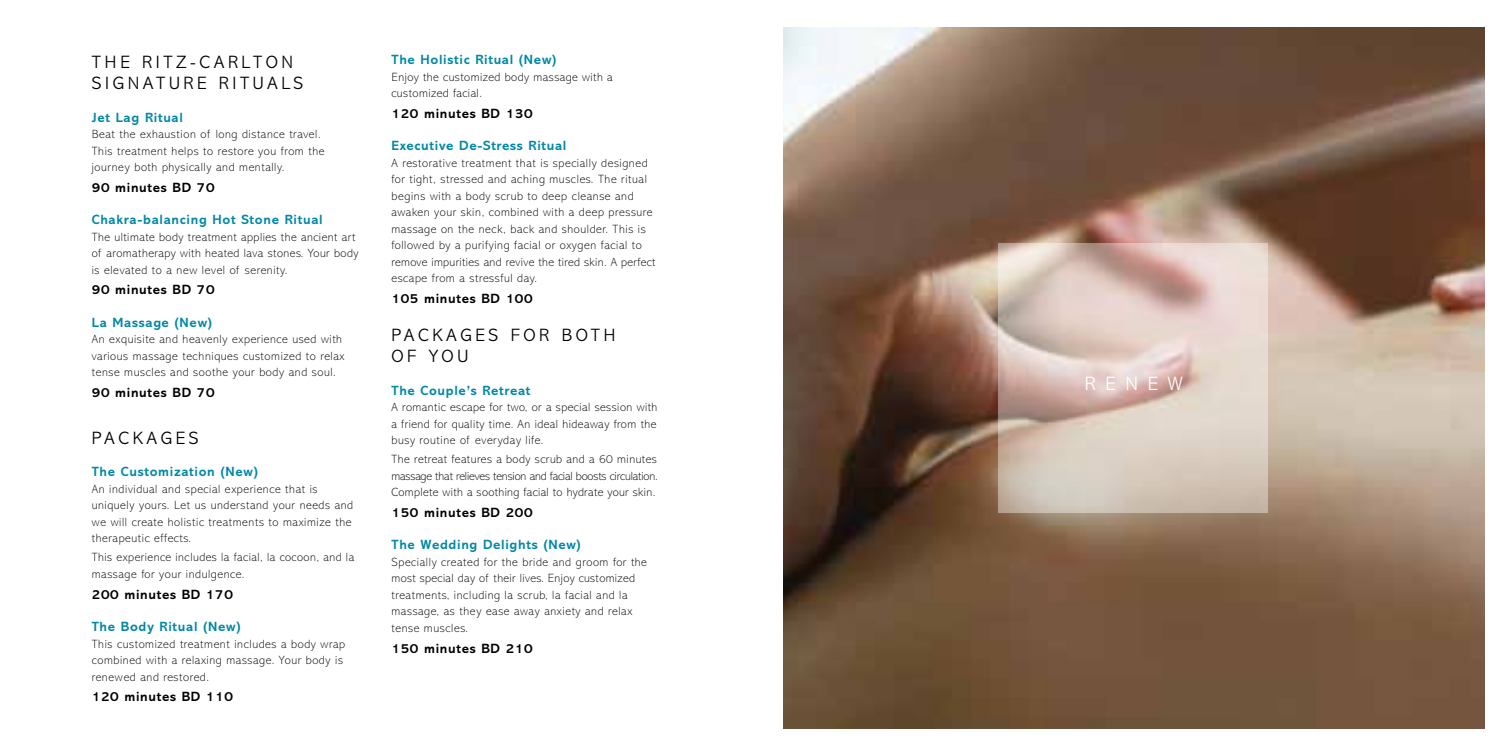
<style>
.page{position:relative;width:1512px;height:756px;background:#fff}
.page>*{position:absolute;margin:0;border:0;box-sizing:border-box;transform-origin:0 0}
.t1{font:300 19.5px "Abadi";letter-spacing:.5em;color:#fff}
.t2{font:300 18px/21.6px "Abadi";letter-spacing:.2em;color:#000}
.t3{font:700 13.5px "Abadi";letter-spacing:.05em;color:#0088a5}
.t4{font:700 13.5px "Abadi";letter-spacing:.05em;color:#000}
.t5{font:200 12px/16.5px "Abadi";letter-spacing:.05em;color:#000}
</style>
<div class="page">
<img style="left:783px;top:27px;width:702px;height:702px">
<svg style="left:998px;top:243px;width:270px;height:270px;background:#d7c4ba"></svg>
<h2 class="t2" style="left:92px;top:51px;width:213px">THE RITZ-CARLTON<br>SIGNATURE RITUALS</h2>
<p class="t3" style="left:92px;top:109px;width:93px">Jet Lag Ritual</p>
<p class="t5" style="left:92px;top:126px;width:234px">Beat the exhaustion of long distance travel.<br>This treatment helps to restore you from the journey both physically and mentally.</p>
<p class="t4" style="left:92px;top:179px;width:124px">90 minutes BD 70</p>
<p class="t3" style="left:92px;top:212px;width:232px">Chakra-balancing Hot Stone Ritual</p>
<p class="t5" style="left:92px;top:229px;width:268px">The ultimate body treatment applies the ancient art of aromatherapy with heated lava stones. Your body is elevated to a new level of serenity.</p>
<p class="t4" style="left:92px;top:282px;width:124px">90 minutes BD 70</p>
<p class="t3" style="left:92px;top:314px;width:122px">La Massage (New)</p>
<p class="t5" style="left:92px;top:331px;width:254px">An exquisite and heavenly experience used with various massage techniques customized to relax tense muscles and soothe your body and soul.</p>
<p class="t4" style="left:92px;top:385px;width:124px">90 minutes BD 70</p>
<h2 class="t2" style="left:92px;top:427px;width:108px">PACKAGES</h2>
<p class="t3" style="left:92px;top:464px;width:168px">The Customization (New)</p>
<p class="t5" style="left:92px;top:481px;width:263px">An individual and special experience that is uniquely yours. Let us understand your needs and we will create holistic treatments to maximize the therapeutic effects.</p>
<p class="t5" style="left:92px;top:549px;width:264px">This experience includes la facial, la cocoon, and la massage for your indulgence.</p>
<p class="t4" style="left:92px;top:586px;width:143px">200 minutes BD 170</p>
<p class="t3" style="left:92px;top:619px;width:150px">The Body Ritual (New)</p>
<p class="t5" style="left:92px;top:636px;width:255px">This customized treatment includes a body wrap combined with a relaxing massage. Your body is renewed and restored.</p>
<p class="t4" style="left:92px;top:689px;width:143px">120 minutes BD 110</p>
<p class="t3" style="left:392px;top:52px;width:167px">The Holistic Ritual (New)</p>
<p class="t5" style="left:392px;top:68px;width:223px">Enjoy the customized body massage with a customized facial.</p>
<p class="t4" style="left:392px;top:105px;width:143px">120 minutes BD 130</p>
<p class="t3" style="left:392px;top:138px;width:176px">Executive De-Stress Ritual</p>
<p class="t5" style="left:392px;top:155px;width:265px">A restorative treatment that is specially designed for tight, stressed and aching muscles. The ritual begins with a body scrub to deep cleanse and awaken your skin, combined with a deep pressure massage on the neck, back and shoulder. This is followed by a purifying facial or oxygen facial to remove impurities and revive the tired skin. A perfect escape from a stressful day.</p>
<p class="t4" style="left:392px;top:291px;width:143px">105 minutes BD 100</p>
<h2 class="t2" style="left:392px;top:324px;width:27px">PACKAGES</h2>
<h2 class="t2" style="left:511px;top:324px;width:27px">FOR</h2>
<h2 class="t2" style="left:562px;top:324px;width:28px">BOTH</h2>
<h2 class="t2" style="left:392px;top:346px;width:64px">OF YOU</h2>
<p class="t3" style="left:392px;top:382px;width:140px">The Couple’s Retreat</p>
<p class="t5" style="left:392px;top:399px;width:268px;text-align:justify">A romantic escape for two, or a special session with a friend for quality time. An ideal hideaway from the busy routine of everyday life.</p>
<p class="t5" style="left:392px;top:451px;width:268px;text-align:justify">The retreat features a body scrub and a 60 minutes massage that relieves tension and facial boosts circulation.<br>Complete with a soothing facial to hydrate your skin.</p>
<p class="t4" style="left:392px;top:505px;width:143px">150 minutes BD 200</p>
<p class="t3" style="left:392px;top:537px;width:191px">The Wedding Delights (New)</p>
<p class="t5" style="left:392px;top:554px;width:257px">Specially created for the bride and groom for the most special day of their lives. Enjoy customized treatments, including la scrub, la facial and la massage, as they ease away anxiety and relax tense muscles.</p>
<p class="t4" style="left:392px;top:640px;width:143px">150 minutes BD 210</p>
<h1 class="t1" style="left:1085px;top:373px;width:100px">RENEW</h1>
</div>
